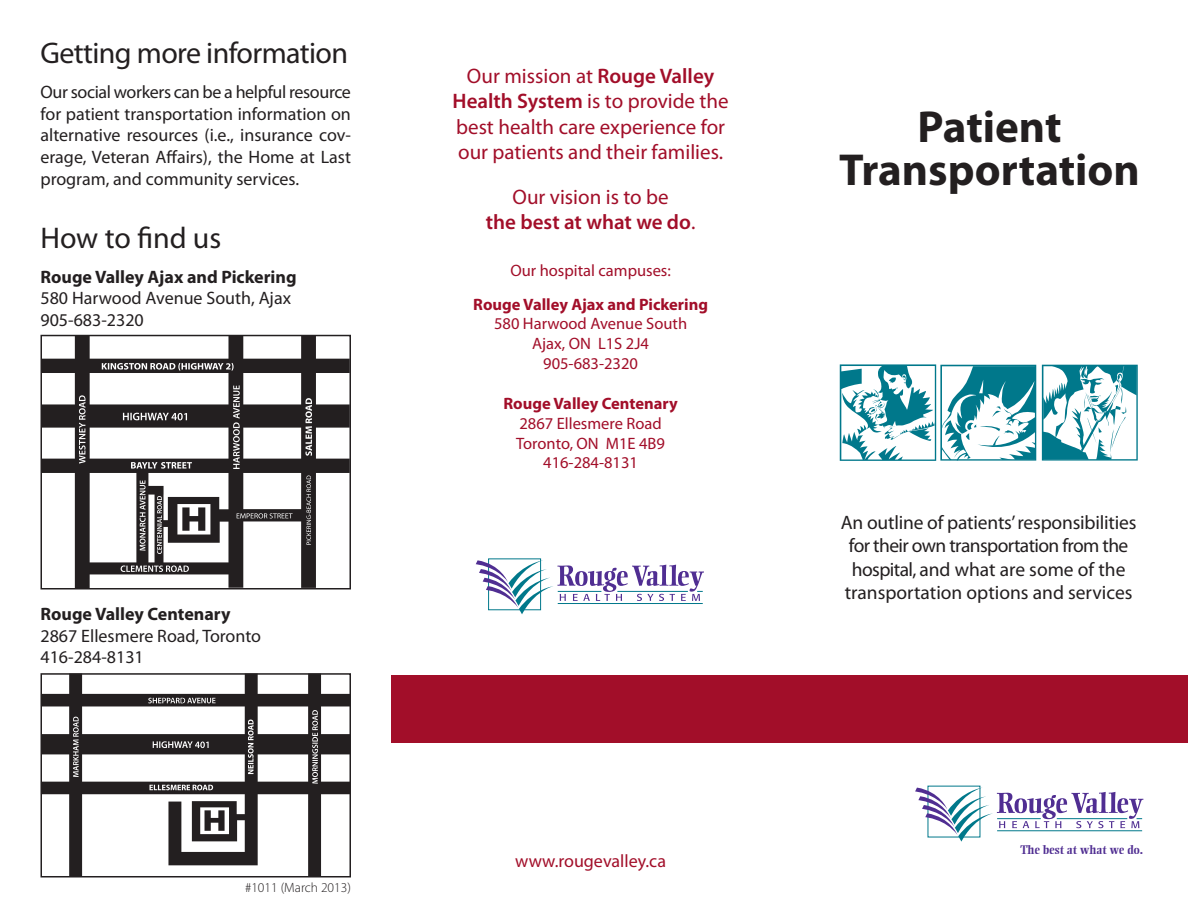
<style>
.page{position:relative;width:1188px;height:918px;background:#fff}
.page>*{position:absolute;margin:0;border:0;box-sizing:border-box;transform-origin:0 0}
.t1{font:700 45px/43.5px "Myriad Pro";color:#231f20;text-align:center}
.t2{font:30px "Myriad Pro";letter-spacing:-.02em;color:#231f20}
.t3{font:21px/25.2px "Myriad Pro";color:#a20e29;text-align:center}
.t4{font:600 21px/25.2px "Myriad Pro";color:#a20e29;text-align:center}
.t5{font:19.5px/23.4px "Myriad Pro";letter-spacing:-.01em;color:#231f20;text-align:center}
.t6{font:18px/21.6px "Myriad Pro";color:#231f20}
.t7{font:700 18px "Myriad Pro";color:#231f20}
.t8{font:18px "Myriad Pro";color:#a20e29}
.t9{font:16.5px/19.8px "Myriad Pro";color:#a20e29;text-align:center}
.t10{font:700 16.5px "Myriad Pro";color:#a20e29}
.t11{font:300 13.5px "Myriad Pro";color:#231f20}
.t12{font:700 12.3px "Ellington";letter-spacing:-.01em;color:#502e92}
.s1{font-weight:600}
.s2{font-weight:400}
</style>
<div class="page">
<div style="left:392px;top:675px;width:796px;height:67px;background:#a20e29"></div>
<svg style="left:915px;top:786px;width:228px;height:56px"></svg>
<hr style="left:997px;top:831px;width:145px;height:1px;background:#00788b">
<svg style="left:476px;top:559px;width:228px;height:55px"></svg>
<hr style="left:558px;top:603px;width:145px;height:1px;background:#00788b">
<svg style="left:840px;top:364px;width:196px;height:97px"></svg>
<svg style="left:1042px;top:365px;width:96px;height:96px"></svg>
<svg style="left:41px;top:674px;width:310px;height:203px"></svg>
<svg style="left:313px;top:738px;width:4px;height:3px"></svg>
<svg style="left:313px;top:768px;width:4px;height:8px"></svg>
<svg style="left:313px;top:711px;width:4px;height:18px"></svg>
<svg style="left:194px;top:786px;width:18px;height:3px"></svg>
<svg style="left:249px;top:721px;width:4px;height:18px"></svg>
<svg style="left:196px;top:742px;width:8px;height:5px"></svg>
<svg style="left:205px;top:810px;width:20px;height:21px"></svg>
<svg style="left:163px;top:699px;width:27px;height:4px"></svg>
<svg style="left:42px;top:336px;width:308px;height:253px"></svg>
<svg style="left:158px;top:497px;width:3px;height:15px"></svg>
<svg style="left:136px;top:364px;width:3px;height:4px"></svg>
<svg style="left:152px;top:364px;width:22px;height:4px"></svg>
<svg style="left:307px;top:476px;width:4px;height:15px"></svg>
<svg style="left:255px;top:514px;width:12px;height:4px"></svg>
<svg style="left:80px;top:397px;width:5px;height:22px"></svg>
<svg style="left:182px;top:507px;width:23px;height:24px"></svg>
<svg style="left:234px;top:424px;width:5px;height:17px"></svg>
<svg style="left:234px;top:453px;width:3px;height:8px"></svg>
<svg style="left:173px;top:414px;width:8px;height:5px"></svg>
<svg style="left:307px;top:503px;width:4px;height:9px"></svg>
<svg style="left:132px;top:463px;width:8px;height:5px"></svg>
<svg style="left:307px;top:400px;width:4px;height:22px"></svg>
<h2 class="t2" style="left:40px;top:34px;width:309px">Getting more information</h2>
<p class="t6" style="left:40px;top:81px;width:312px;text-align:justify">Our social workers can be a helpful resource for patient transportation information on alternative resources (i.e., insurance cov&shy;erage, Veteran Affairs), the Home at Last program, and community services.</p>
<h2 class="t2" style="left:40px;top:219px;width:182px">How to find us</h2>
<p class="t7" style="left:40px;top:265px;width:258px">Rouge Valley Ajax and Pickering</p>
<p class="t6" style="left:40px;top:287px;width:252px">580 Harwood Avenue South, Ajax<br>905-683-2320</p>
<p class="t7" style="left:40px;top:602px;width:192px">Rouge Valley Centenary</p>
<p class="t6" style="left:40px;top:625px;width:222px">2867 Ellesmere Road, Toronto<br>416-284-8131</p>
<p class="t11" style="left:245px;top:880px;width:107px">#1011 (March 2013)</p>
<p class="t3" style="left:453px;top:63px;width:278px">Our mission at <span class="s1">Rouge Valley<br>Health System</span> is to provide the best health care experience for our patients and their families.</p>
<p class="t4" style="left:486px;top:184px;width:211px"><span class="s2">Our vision is to be<br></span>the best at what we do<span class="s2">.</span></p>
<p class="t9" style="left:510px;top:261px;width:162px">Our hospital campuses:</p>
<p class="t10" style="left:473px;top:293px;width:236px">Rouge Valley Ajax and Pickering</p>
<p class="t9" style="left:494px;top:314px;width:195px">580 Harwood Avenue South<br>Ajax, ON L1S 2J4<br>905-683-2320</p>
<p class="t10" style="left:504px;top:393px;width:176px">Rouge Valley Centenary</p>
<p class="t9" style="left:516px;top:413px;width:150px">2867 Ellesmere Road<br>Toronto, ON M1E 4B9<br>416-284-8131</p>
<p class="t8" style="left:515px;top:850px;width:152px">www.rougevalley.ca</p>
<h1 class="t1" style="left:839px;top:103px;width:302px">Patient<br>Transportation</h1>
<p class="t5" style="left:841px;top:510px;width:297px">An outline of patients’ responsibilities for their own transportation from the hospital, and what are some of the transportation options and services</p>
<p class="t12" style="left:1020px;top:843px;width:125px">The best at what we do.</p>
</div>
